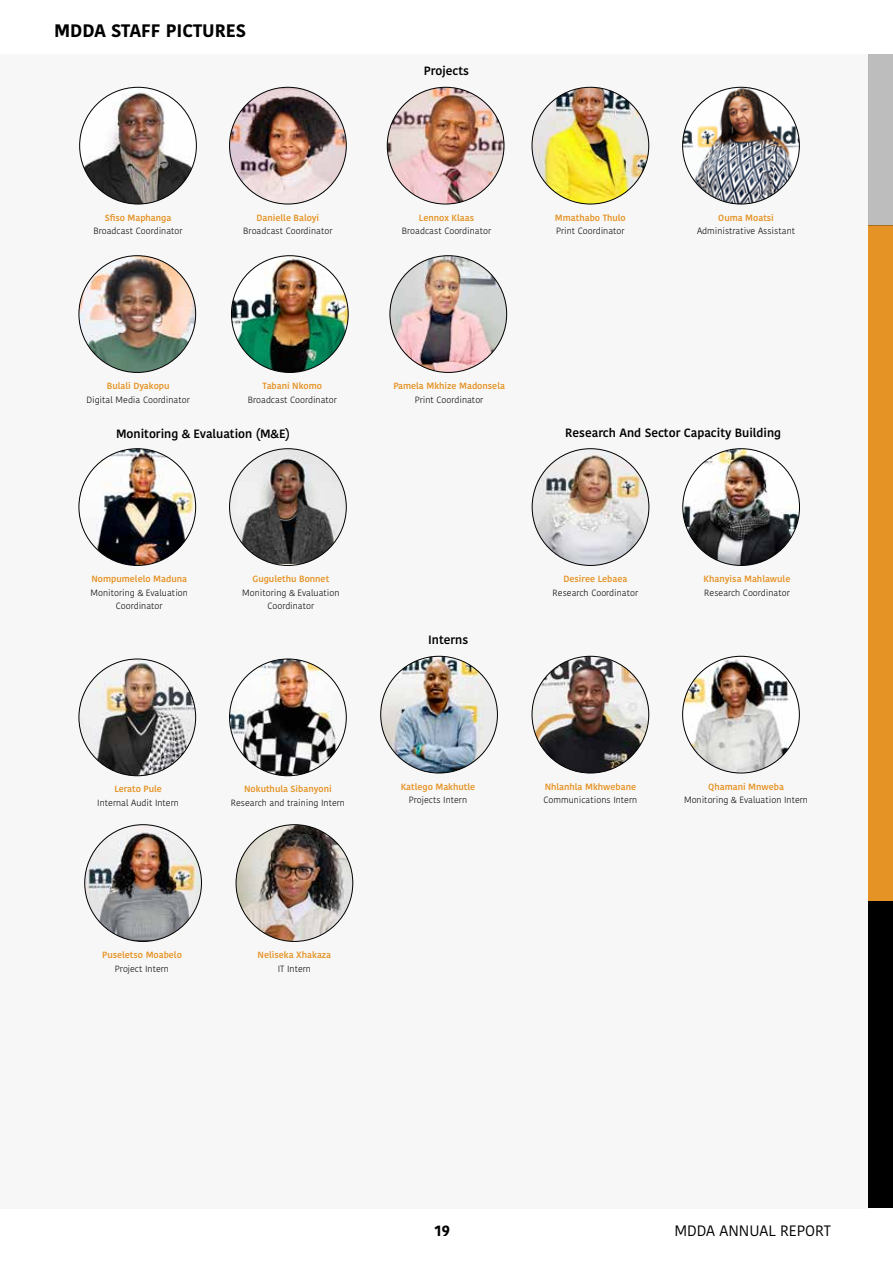
<style>
.page{position:relative;width:893px;height:1263px;background:#fff}
.page>*{position:absolute;margin:0;border:0;box-sizing:border-box;transform-origin:0 0}
.t1{font:700 18px "Kohinoor Bangla";color:#000}
.t2{font:15px "Kohinoor Bangla";color:#000}
.t3{font:700 15px "Kohinoor Bangla";color:#000}
.t4{font:600 12px "Kohinoor Bangla";color:#000}
.t5{font:300 9px/13.5px "Kohinoor Bangla";color:#000;text-align:center}
.t6{font:600 9px "Kohinoor Bangla";color:#e59325}
</style>
<div class="page">
<div style="left:0;top:54px;width:868px;height:1154px;background:#f7f7f7"></div>
<div style="left:868px;top:225px;width:25px;height:677px;background:#e59325"></div>
<div style="left:868px;top:54px;width:25px;height:171px;background:#bdbdbd"></div>
<div style="left:868px;top:901px;width:25px;height:307px;background:#000"></div>
<img style="left:387px;top:87px;width:117px;height:117px;border-radius:58px">
<img style="left:390px;top:256px;width:117px;height:116px;border-radius:58px">
<img style="left:79px;top:659px;width:117px;height:117px;border-radius:58px">
<img style="left:79px;top:449px;width:117px;height:116px;border-radius:58px">
<img style="left:532px;top:449px;width:117px;height:116px;border-radius:58px">
<img style="left:79px;top:256px;width:117px;height:116px;border-radius:58px">
<img style="left:381px;top:656px;width:116px;height:117px;border-radius:58px">
<img style="left:85px;top:825px;width:116px;height:116px;border-radius:58px">
<img style="left:231px;top:257px;width:117px;height:115px">
<img style="left:683px;top:87px;width:116px;height:117px;border-radius:58px">
<img style="left:683px;top:656px;width:116px;height:117px;border-radius:58px">
<img style="left:230px;top:87px;width:116px;height:117px;border-radius:58px">
<img style="left:230px;top:659px;width:116px;height:117px;border-radius:58px">
<img style="left:230px;top:449px;width:116px;height:115px">
<img style="left:683px;top:449px;width:116px;height:116px;border-radius:58px">
<img style="left:532px;top:87px;width:117px;height:117px;border-radius:58px">
<img style="left:532px;top:656px;width:117px;height:117px;border-radius:58px">
<img style="left:236px;top:825px;width:117px;height:116px;border-radius:58px">
<img style="left:80px;top:87px;width:116px;height:117px;border-radius:58px">
<h1 class="t1" style="left:54px;top:15px;width:194px">MDDA STAFF PICTURES</h1>
<h3 class="t4" style="left:424px;top:61px;width:47px">Projects</h3>
<p class="t6" style="left:105px;top:210px;width:68px">Sfiso Maphanga</p>
<p class="t5" style="left:93px;top:224px;width:91px">Broadcast Coordinator</p>
<p class="t6" style="left:257px;top:210px;width:64px">Danielle Baloyi</p>
<p class="t5" style="left:243px;top:224px;width:91px">Broadcast Coordinator</p>
<p class="t6" style="left:419px;top:210px;width:57px">Lennox Klaas</p>
<p class="t5" style="left:402px;top:224px;width:91px">Broadcast Coordinator</p>
<p class="t6" style="left:555px;top:210px;width:72px">Mmathabo Thulo</p>
<p class="t5" style="left:556px;top:224px;width:70px">Print Coordinator</p>
<p class="t6" style="left:718px;top:210px;width:57px">Ouma Moatsi</p>
<p class="t5" style="left:697px;top:224px;width:100px">Administrative Assistant</p>
<p class="t6" style="left:107px;top:378px;width:64px">Bulali Dyakopu</p>
<p class="t5" style="left:86px;top:393px;width:105px">Digital Media Coordinator</p>
<p class="t6" style="left:263px;top:378px;width:61px">Tabani Nkomo</p>
<p class="t5" style="left:248px;top:393px;width:91px">Broadcast Coordinator</p>
<p class="t6" style="left:393px;top:378px;width:113px">Pamela Mkhize Madonsela</p>
<p class="t5" style="left:415px;top:393px;width:70px">Print Coordinator</p>
<h3 class="t4" style="left:116px;top:424px;width:175px">Monitoring &amp; Evaluation (M&amp;E)</h3>
<h3 class="t4" style="left:565px;top:422px;width:217px">Research And Sector Capacity Building</h3>
<p class="t6" style="left:91px;top:571px;width:97px">Nompumelelo Maduna</p>
<p class="t5" style="left:91px;top:586px;width:99px">Monitoring &amp; Evaluation<br>Coordinator</p>
<p class="t6" style="left:253px;top:571px;width:78px">Gugulethu Bonnet</p>
<p class="t5" style="left:242px;top:586px;width:99px">Monitoring &amp; Evaluation<br>Coordinator</p>
<p class="t6" style="left:563px;top:571px;width:65px">Desiree Lebaea</p>
<p class="t5" style="left:553px;top:586px;width:87px">Research Coordinator</p>
<p class="t6" style="left:704px;top:571px;width:88px">Khanyisa Mahlawule</p>
<p class="t5" style="left:704px;top:586px;width:87px">Research Coordinator</p>
<h3 class="t4" style="left:428px;top:630px;width:42px">Interns</h3>
<p class="t6" style="left:114px;top:782px;width:49px">Lerato Pule</p>
<p class="t5" style="left:97px;top:796px;width:83px">Internal Audit Intern</p>
<p class="t6" style="left:244px;top:782px;width:89px">Nokuthula Sibanyoni</p>
<p class="t5" style="left:231px;top:796px;width:116px">Research and training Intern</p>
<p class="t6" style="left:401px;top:779px;width:76px">Katlego Makhutle</p>
<p class="t5" style="left:409px;top:793px;width:60px">Projects Intern</p>
<p class="t6" style="left:545px;top:779px;width:93px">Nhlanhla Mkhwebane</p>
<p class="t5" style="left:543px;top:793px;width:95px">Communications Intern</p>
<p class="t6" style="left:708px;top:779px;width:77px">Qhamani Mnweba</p>
<p class="t5" style="left:684px;top:793px;width:125px">Monitoring &amp; Evaluation Intern</p>
<p class="t6" style="left:102px;top:947px;width:81px">Puseletso Moabelo</p>
<p class="t5" style="left:115px;top:962px;width:56px">Project Intern</p>
<p class="t6" style="left:258px;top:947px;width:75px">Neliseka Xhakaza</p>
<p class="t5" style="left:278px;top:962px;width:35px">IT Intern</p>
<h2 class="t3" style="left:435px;top:1218px;width:17px">19</h2>
<h2 class="t2" style="left:674px;top:1219px;width:158px">MDDA ANNUAL REPORT</h2>
</div>
